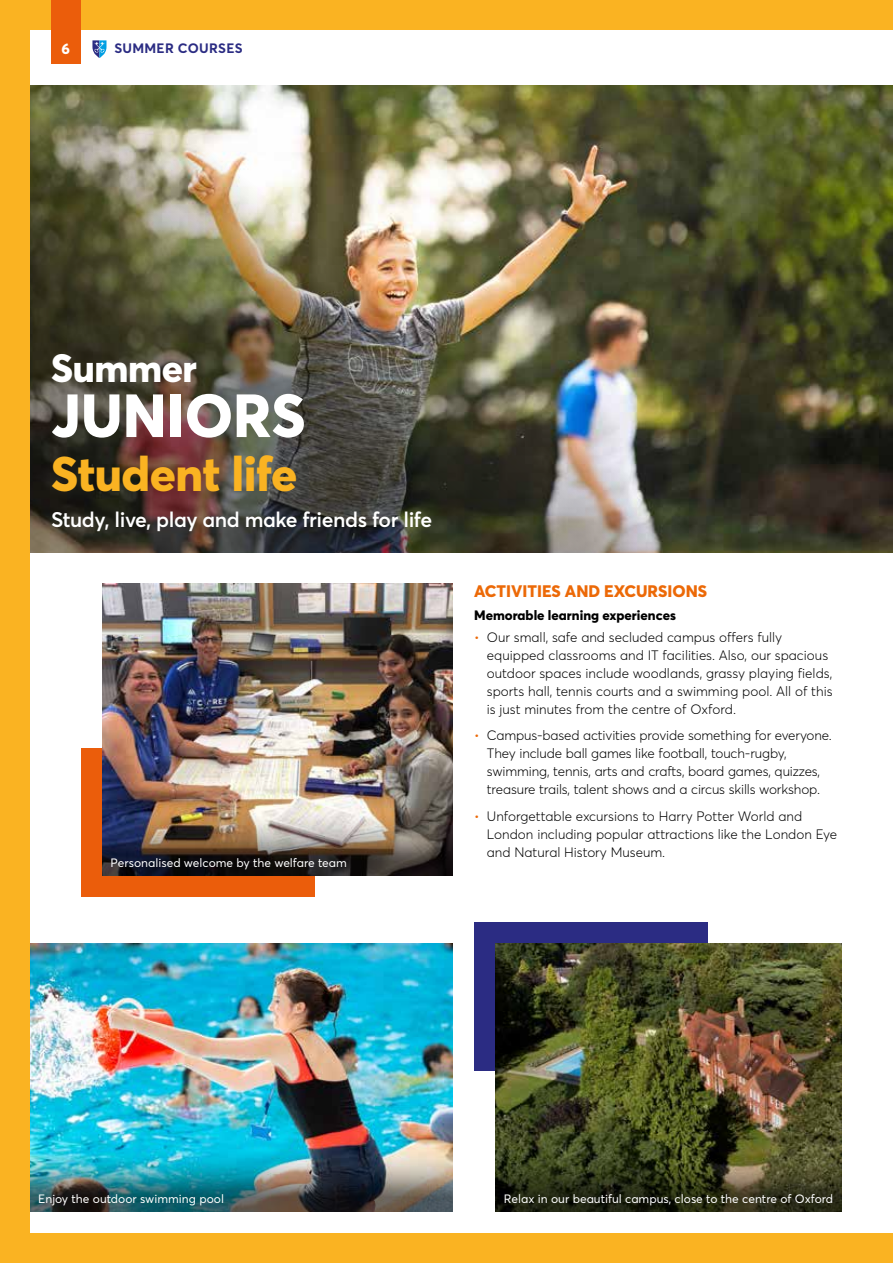
<style>
.page{position:relative;width:893px;height:1263px;background:#fff}
.page>*{position:absolute;margin:0;border:0;box-sizing:border-box;transform-origin:0 0}
.t1{font:800 60px "Averta";color:#fff}
.t2{font:800 48px "Averta";letter-spacing:-.01em;color:#fab322}
.t3{font:800 39px "Averta";letter-spacing:-.01em;color:#fff}
.t4{font:600 21px "Averta";letter-spacing:-.02em;color:#fff}
.t5{font:800 16.5px "Averta";color:#ec6907}
.t6{font:800 15px "Averta";color:#fff}
.t7{font:300 13.5px/18px "Averta";color:#000}
.t8{font:800 13.5px "Averta";color:#000}
.t9{font:700 13.5px "Averta";letter-spacing:.02em;color:#2b2c83}
.t10{font:12px "Averta";color:#fff}
.s1{color:#ec6907}
</style>
<div class="page">
<div style="left:81px;top:748px;width:233px;height:149px;background:#eb5d0b"></div>
<div style="left:474px;top:922px;width:234px;height:149px;background:#2b2c83"></div>
<img style="left:30px;top:85px;width:863px;height:468px">
<img style="left:30px;top:944px;width:423px;height:176px">
<img style="left:495px;top:944px;width:347px;height:176px">
<img style="left:102px;top:584px;width:351px;height:200px">
<img style="left:30px;top:1120px;width:423px;height:92px">
<img style="left:102px;top:784px;width:351px;height:92px">
<svg style="left:495px;top:1120px;width:347px;height:92px;background:#3a3d1e"></svg>
<div style="left:0;top:0;width:893px;height:30px;background:#fab322"></div>
<div style="left:51px;top:0;width:30px;height:64px;background:#eb5d0b"></div>
<svg style="left:92px;top:40px;width:14px;height:18px"></svg>
<div style="left:0;top:1233px;width:893px;height:30px;background:#fab322"></div>
<div style="left:0;top:0;width:30px;height:1263px;background:#fab322"></div>
<p class="t6" style="left:62px;top:39px;width:10px">6</p>
<p class="t9" style="left:114px;top:40px;width:130px">SUMMER COURSES</p>
<h3 class="t3" style="left:51px;top:343px;width:147px">Summer</h3>
<h1 class="t1" style="left:51px;top:377px;width:256px">JUNIORS</h1>
<h2 class="t2" style="left:51px;top:443px;width:248px">Student life</h2>
<h3 class="t4" style="left:51px;top:507px;width:383px">Study, live, play and make friends for life</h3>
<p class="t10" style="left:111px;top:855px;width:238px">Personalised welcome by the welfare team</p>
<p class="t5" style="left:474px;top:581px;width:234px">ACTIVITIES AND EXCURSIONS</p>
<p class="t8" style="left:474px;top:606px;width:203px">Memorable learning experiences</p>
<p class="t7" style="left:487px;top:628px;width:347px;text-indent:-13px"><span class="s1">•</span> Our small, safe and secluded campus offers fully equipped classrooms and IT facilities. Also, our spacious outdoor spaces include woodlands, grassy playing fields, sports hall, tennis courts and a swimming pool. All of this is just minutes from the centre of Oxford.</p>
<p class="t7" style="left:487px;top:727px;width:346px;text-indent:-13px"><span class="s1">•</span> Campus-based activities provide something for everyone.<br>They include ball games like football, touch-rugby, swimming, tennis, arts and crafts, board games, quizzes, treasure trails, talent shows and a circus skills workshop.</p>
<p class="t7" style="left:487px;top:807px;width:352px;text-indent:-13px"><span class="s1">•</span> Unforgettable excursions to Harry Potter World and<br>London including popular attractions like the London Eye and Natural History Museum.</p>
<p class="t10" style="left:38px;top:1192px;width:187px">Enjoy the outdoor swimming pool</p>
<p class="t10" style="left:504px;top:1192px;width:331px">Relax in our beautiful campus, close to the centre of Oxford</p>
</div>
